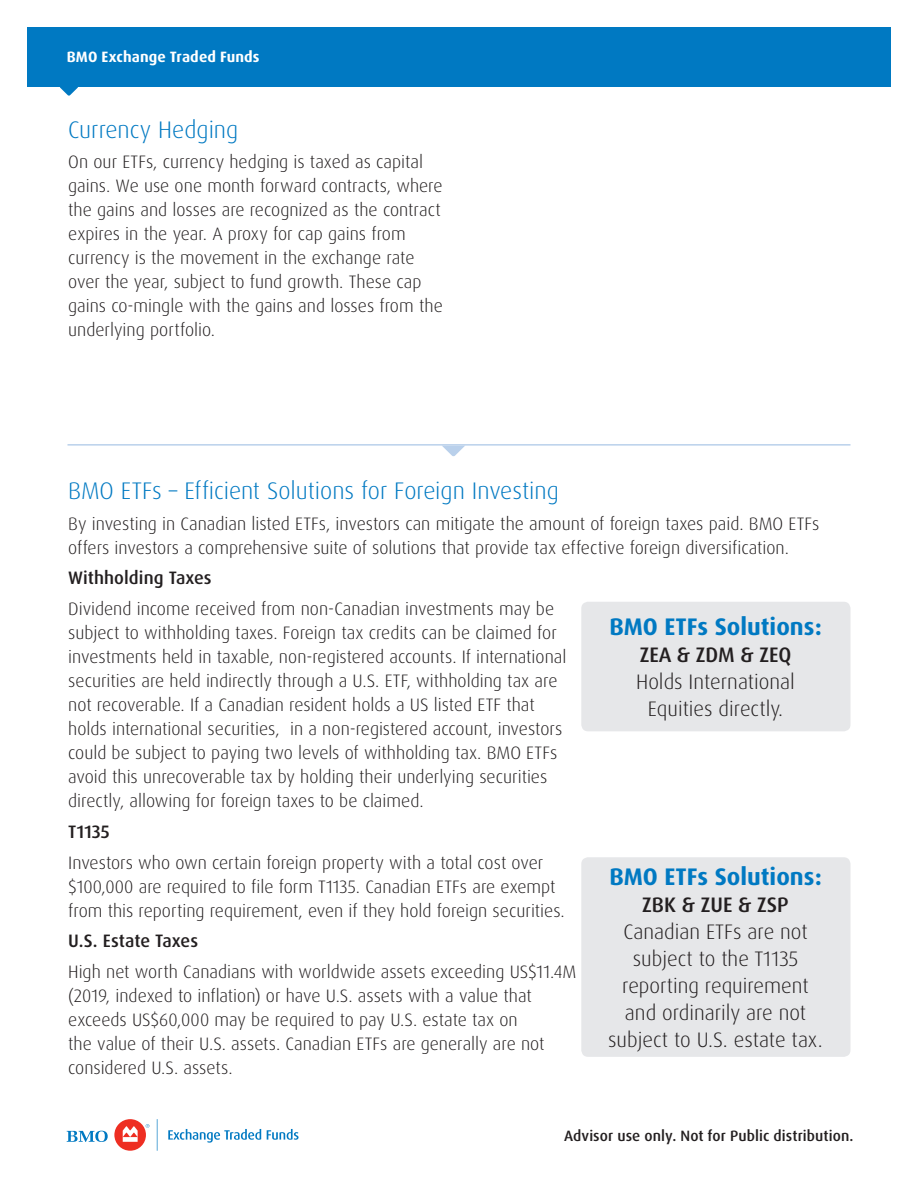
<style>
.page{position:relative;width:918px;height:1188px;background:#fff}
.page>*{position:absolute;margin:0;border:0;box-sizing:border-box;transform-origin:0 0}
.t1{font:300 24px "Dax Pro";color:#0079c2}
.t2{font:700 24px "Dax Pro";color:#0079c2}
.t3{font:300 21px/27px "Dax Pro";color:#231f20;text-align:center}
.t4{font:500 21px "Dax Pro";color:#231f20}
.t5{font:300 18px/24px "Dax Pro";color:#231f20}
.t6{font:500 18px "Dax Pro";color:#231f20}
.t7{font:500 15px "Dax Pro";letter-spacing:.005em;color:#231f20}
.t8{font:700 15px "Dax Pro";letter-spacing:.01em;color:#fff}
</style>
<div class="page">
<div style="left:27px;top:27px;width:864px;height:59px;background:#0079c2"></div>
<svg style="left:60px;top:86px;width:18px;height:10px"></svg>
<svg style="left:168px;top:1129px;width:93px;height:14px"></svg>
<svg style="left:267px;top:1129px;width:32px;height:11px"></svg>
<svg style="left:67px;top:1131px;width:41px;height:11px"></svg>
<svg style="left:146px;top:1124px;width:3px;height:4px"></svg>
<div style="left:114px;top:1119px;width:32px;height:32px;background:#ee2e22;border-radius:50%"></div>
<svg style="left:123px;top:1126px;width:15px;height:16px"></svg>
<svg style="left:157px;top:1119px;width:1px;height:32px"></svg>
<div style="left:581px;top:602px;width:270px;height:129px;background:#e6e7e9;border-radius:7px"></div>
<div style="left:581px;top:857px;width:270px;height:200px;background:#e6e7e9;border-radius:7px"></div>
<svg style="left:442px;top:446px;width:23px;height:10px"></svg>
<hr style="left:68px;top:444px;width:782px;height:2px;background:#b9d0eb">
<p class="t8" style="left:67px;top:47px;width:194px">BMO Exchange Traded Funds</p>
<p class="t1" style="left:68px;top:114px;width:172px">Currency Hedging</p>
<p class="t5" style="left:68px;top:150px;width:376px">On our ETFs, currency hedging is taxed as capital gains. We use one month forward contracts, where the gains and losses are recognized as the contract expires in the year. A proxy for cap gains from currency is the movement in the exchange rate over the year, subject to fund growth. These cap gains co-mingle with the gains and losses from the underlying portfolio.</p>
<p class="t1" style="left:68px;top:475px;width:492px">BMO ETFs – Efficient Solutions for Foreign Investing</p>
<p class="t5" style="left:68px;top:511px;width:753px">By investing in Canadian listed ETFs, investors can mitigate the amount of foreign taxes paid. BMO ETFs offers investors a comprehensive suite of solutions that provide tax effective foreign diversification.</p>
<p class="t6" style="left:68px;top:567px;width:145px">Withholding Taxes</p>
<p class="t5" style="left:68px;top:597px;width:500px">Dividend income received from non-Canadian investments may be subject to withholding taxes. Foreign tax credits can be claimed for investments held in taxable, non-registered accounts. If international securities are held indirectly through a U.S. ETF, withholding tax are not recoverable. If a Canadian resident holds a US listed ETF that holds international securities, in a non-registered account, investors could be subject to paying two levels of withholding tax. BMO ETFs avoid this unrecoverable tax by holding their underlying securities directly, allowing for foreign taxes to be claimed.</p>
<p class="t6" style="left:68px;top:820px;width:43px">T1135</p>
<p class="t5" style="left:68px;top:850px;width:498px">Investors who own certain foreign property with a total cost over $100,000 are required to file form T1135. Canadian ETFs are exempt from this reporting requirement, even if they hold foreign securities.</p>
<p class="t6" style="left:68px;top:930px;width:131px">U.S. Estate Taxes</p>
<p class="t5" style="left:68px;top:960px;width:510px">High net worth Canadians with worldwide assets exceeding US$11.4M (2019, indexed to inflation) or have U.S. assets with a value that exceeds US$60,000 may be required to pay U.S. estate tax on<br>the value of their U.S. assets. Canadian ETFs are generally are not considered U.S. assets.</p>
<p class="t2" style="left:609px;top:612px;width:214px">BMO ETFs Solutions:</p>
<p class="t4" style="left:640px;top:642px;width:153px">ZEA &amp; ZDM &amp; ZEQ</p>
<p class="t3" style="left:636px;top:669px;width:160px">Holds International<br>Equities directly.</p>
<p class="t2" style="left:609px;top:862px;width:214px">BMO ETFs Solutions:</p>
<p class="t4" style="left:642px;top:892px;width:148px">ZBK &amp; ZUE &amp; ZSP</p>
<p class="t3" style="left:608px;top:919px;width:216px">Canadian ETFs are not subject to the T1135 reporting requirement and ordinarily are not subject to U.S. estate tax.</p>
<p class="t7" style="left:564px;top:1126px;width:291px">Advisor use only. Not for Public distribution.</p>
</div>
